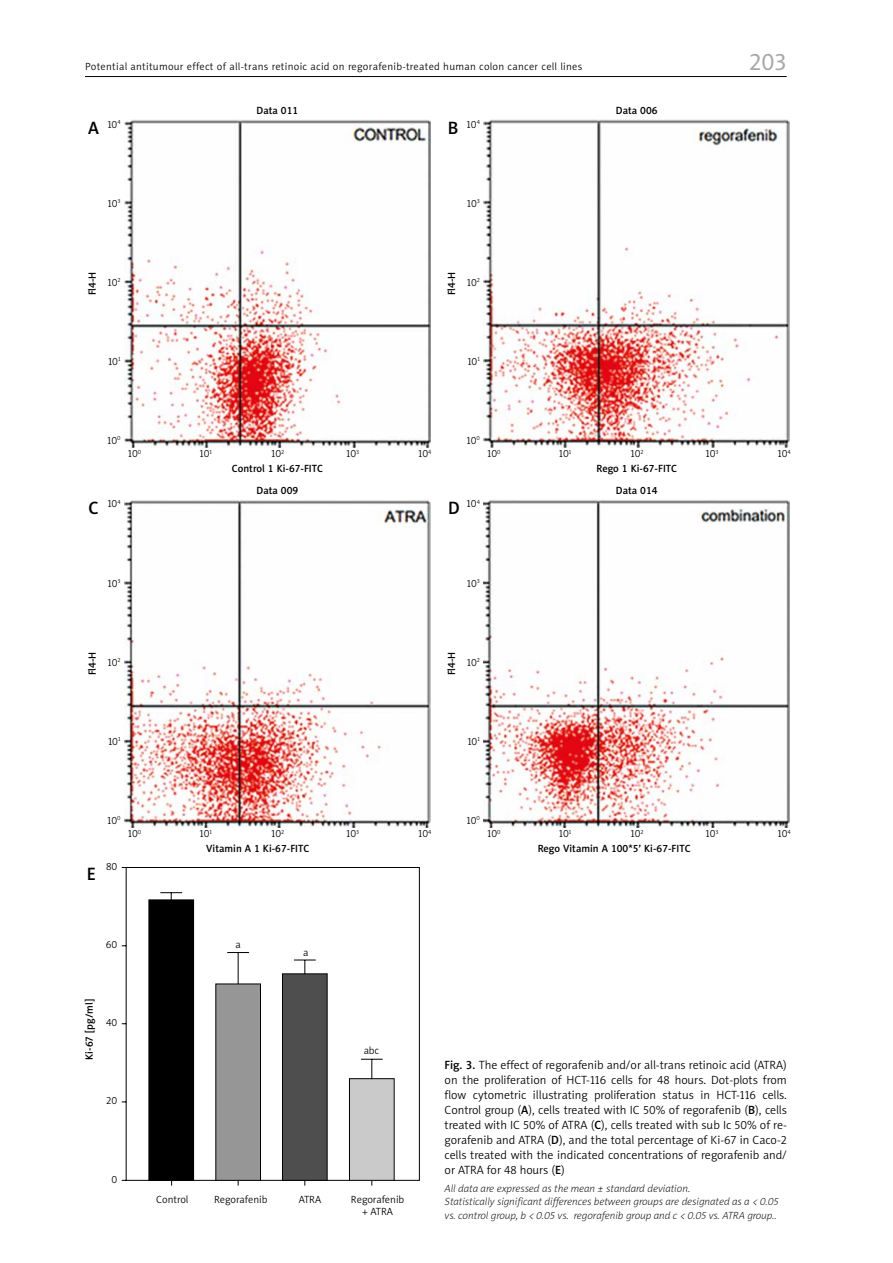
<style>
.page{position:relative;width:893px;height:1263px;background:#fff}
.page>*{position:absolute;margin:0;border:0;box-sizing:border-box;transform-origin:0 0}
.t1{font:24px "Naomi Sans EFN";color:#a8a8a7}
.t2{font:18px "Naomi Sans EFN Medium";color:#000}
.t3{font:12px/15px "Naomi Sans EFN Light";color:#000;text-align:justify}
.t4{font:italic 10.5px/13.5px "Naomi Sans EFN Thin";color:#000}
.t5{font:10.5px/12px "Naomi Sans EFN Light";color:#000;text-align:center}
.t6{font:10.5px "Naomi Sans EFN Medium";color:#000}
.t7{font:10.5px "Naomi Sans EFN Light";letter-spacing:.03em;color:#000}
.s1{font-family:"Naomi Sans EFN Medium"}
</style>
<div class="page">
<hr style="left:85px;top:76px;width:702px;height:1px;background:#000">
<img style="left:124px;top:120px;width:307px;height:327px">
<img style="left:124px;top:500px;width:307px;height:327px">
<img style="left:484px;top:500px;width:306px;height:327px">
<img style="left:484px;top:120px;width:306px;height:327px">
<svg style="left:121px;top:867px;width:299px;height:319px"></svg>
<div style="left:149px;top:900px;width:45px;height:280px;background:#000"></div>
<svg style="left:160px;top:892px;width:22px;height:8px"></svg>
<hr style="left:238px;top:952px;width:1px;height:35px;background:#000">
<svg style="left:227px;top:952px;width:22px;height:1px"></svg>
<svg style="left:294px;top:960px;width:22px;height:13px"></svg>
<svg style="left:361px;top:1059px;width:22px;height:19px"></svg>
<div style="left:216px;top:984px;width:44px;height:196px;background:#969696"></div>
<div style="left:215px;top:983px;width:46px;height:198px;border:1px solid #000"></div>
<div style="left:282px;top:974px;width:45px;height:206px;background:#4e4e4e"></div>
<div style="left:282px;top:973px;width:46px;height:208px;border:1px solid #000"></div>
<div style="left:349px;top:1079px;width:45px;height:101px;background:#cacaca"></div>
<div style="left:349px;top:1078px;width:46px;height:103px;border:1px solid #000"></div>
<p class="t7" style="left:85px;top:61px;width:499px">Potential antitumour effect of all-trans retinoic acid on regorafenib-treated human colon cancer cell lines</p>
<h1 class="t1" style="left:749px;top:48px;width:39px">203</h1>
<h2 class="t2" style="left:88px;top:117px;width:12px">A</h2>
<p class="t5" style="left:107px;top:118px;width:15px">10<sup>4</sup></p>
<p class="t5" style="left:107px;top:197px;width:15px">10<sup>3</sup></p>
<p class="t6" style="left:86px;top:295px;width:25px;rotate:-90deg">Fl4-H</p>
<p class="t5" style="left:107px;top:276px;width:15px">10<sup>2</sup></p>
<p class="t5" style="left:108px;top:355px;width:14px">10<sup>1</sup></p>
<p class="t6" style="left:257px;top:104px;width:43px">Data 011</p>
<h2 class="t2" style="left:448px;top:117px;width:12px">B</h2>
<p class="t5" style="left:467px;top:118px;width:15px">10<sup>4</sup></p>
<p class="t5" style="left:467px;top:197px;width:15px">10<sup>3</sup></p>
<p class="t6" style="left:445px;top:295px;width:25px;rotate:-90deg">Fl4-H</p>
<p class="t5" style="left:467px;top:276px;width:15px">10<sup>2</sup></p>
<p class="t5" style="left:467px;top:355px;width:14px">10<sup>1</sup></p>
<p class="t6" style="left:616px;top:104px;width:43px">Data 006</p>
<p class="t5" style="left:107px;top:434px;width:15px">10<sup>0</sup></p>
<p class="t5" style="left:128px;top:448px;width:15px">10<sup>0</sup></p>
<p class="t5" style="left:200px;top:448px;width:14px">10<sup>1</sup></p>
<p class="t5" style="left:271px;top:448px;width:15px">10<sup>2</sup></p>
<p class="t5" style="left:346px;top:448px;width:15px">10<sup>3</sup></p>
<p class="t5" style="left:418px;top:448px;width:15px">10<sup>4</sup></p>
<p class="t6" style="left:232px;top:462px;width:93px">Control 1 Ki-67-FITC</p>
<p class="t5" style="left:466px;top:434px;width:15px">10<sup>0</sup></p>
<p class="t5" style="left:487px;top:448px;width:15px">10<sup>0</sup></p>
<p class="t5" style="left:559px;top:448px;width:14px">10<sup>1</sup></p>
<p class="t5" style="left:631px;top:448px;width:15px">10<sup>2</sup></p>
<p class="t5" style="left:706px;top:448px;width:15px">10<sup>3</sup></p>
<p class="t5" style="left:777px;top:448px;width:15px">10<sup>4</sup></p>
<p class="t6" style="left:596px;top:462px;width:82px">Rego 1 Ki-67-FITC</p>
<p class="t6" style="left:257px;top:484px;width:43px">Data 009</p>
<p class="t6" style="left:616px;top:484px;width:43px">Data 014</p>
<p class="t5" style="left:107px;top:498px;width:15px">10<sup>4</sup></p>
<h2 class="t2" style="left:89px;top:497px;width:12px">C</h2>
<h2 class="t2" style="left:448px;top:497px;width:13px">D</h2>
<p class="t5" style="left:467px;top:498px;width:15px">10<sup>4</sup></p>
<p class="t5" style="left:107px;top:577px;width:15px">10<sup>3</sup></p>
<p class="t5" style="left:467px;top:577px;width:15px">10<sup>3</sup></p>
<p class="t6" style="left:86px;top:675px;width:25px;rotate:-90deg">Fl4-H</p>
<p class="t6" style="left:445px;top:675px;width:25px;rotate:-90deg">Fl4-H</p>
<p class="t5" style="left:107px;top:656px;width:15px">10<sup>2</sup></p>
<p class="t5" style="left:467px;top:656px;width:15px">10<sup>2</sup></p>
<p class="t5" style="left:108px;top:735px;width:14px">10<sup>1</sup></p>
<p class="t5" style="left:467px;top:735px;width:14px">10<sup>1</sup></p>
<p class="t5" style="left:107px;top:814px;width:15px">10<sup>0</sup></p>
<p class="t5" style="left:466px;top:814px;width:15px">10<sup>0</sup></p>
<p class="t5" style="left:128px;top:828px;width:15px">10<sup>0</sup></p>
<p class="t5" style="left:200px;top:828px;width:14px">10<sup>1</sup></p>
<p class="t5" style="left:271px;top:828px;width:15px">10<sup>2</sup></p>
<p class="t5" style="left:346px;top:828px;width:15px">10<sup>3</sup></p>
<p class="t5" style="left:418px;top:828px;width:15px">10<sup>4</sup></p>
<p class="t5" style="left:487px;top:828px;width:15px">10<sup>0</sup></p>
<p class="t5" style="left:559px;top:828px;width:14px">10<sup>1</sup></p>
<p class="t5" style="left:631px;top:828px;width:15px">10<sup>2</sup></p>
<p class="t5" style="left:706px;top:828px;width:15px">10<sup>3</sup></p>
<p class="t5" style="left:777px;top:828px;width:15px">10<sup>4</sup></p>
<h2 class="t2" style="left:87px;top:863px;width:11px">E</h2>
<p class="t5" style="left:106px;top:860px;width:13px">80</p>
<p class="t5" style="left:106px;top:939px;width:13px">60</p>
<p class="t6" style="left:83px;top:1059px;width:62px;rotate:-90deg">Ki-67 [pg/ml]</p>
<p class="t5" style="left:106px;top:1017px;width:13px">40</p>
<p class="t5" style="left:106px;top:1095px;width:13px">20</p>
<p class="t5" style="left:112px;top:1173px;width:7px">0</p>
<p class="t6" style="left:206px;top:842px;width:104px">Vitamin A 1 Ki-67-FITC</p>
<p class="t6" style="left:538px;top:842px;width:154px">Rego Vitamin A 100*5’ Ki-67-FITC</p>
<p class="t5" style="left:235px;top:938px;width:7px">a</p>
<p class="t5" style="left:303px;top:946px;width:7px">a</p>
<p class="t5" style="left:364px;top:1045px;width:17px">abc</p>
<p class="t5" style="left:156px;top:1193px;width:34px">Control</p>
<p class="t5" style="left:214px;top:1193px;width:55px">Regorafenib</p>
<p class="t5" style="left:299px;top:1193px;width:24px">ATRA</p>
<p class="t5" style="left:351px;top:1193px;width:55px">Regorafenib + ATRA</p>
<p class="t3" style="left:445px;top:1057px;width:344px"><span class="s1">Fig. 3.</span> The effect of regorafenib and/or all-trans retinoic acid (ATRA) on the proliferation of HCT-116 cells for 48 hours. Dot-plots from flow cytometric illustrating proliferation status in HCT-116 cells.<br>Control group (<span class="s1">A</span>), cells treated with IC 50% of regorafenib (<span class="s1">B</span>), cells treated with IC 50% of ATRA (<span class="s1">C</span>), cells treated with sub Ic 50% of re&shy;gorafenib and ATRA (<span class="s1">D</span>), and the total percentage of Ki-67 in Caco-2 cells treated with the indicated concentrations of regorafenib and/ or ATRA for 48 hours (<span class="s1">E</span>)</p>
<p class="t4" style="left:445px;top:1182px;width:335px">All data are expressed as the mean ± standard deviation.<br>Statistically significant differences between groups are designated as a &lt; 0.05 vs. control group, b &lt; 0.05 vs. regorafenib group and c &lt; 0.05 vs. ATRA group..</p>
</div>
